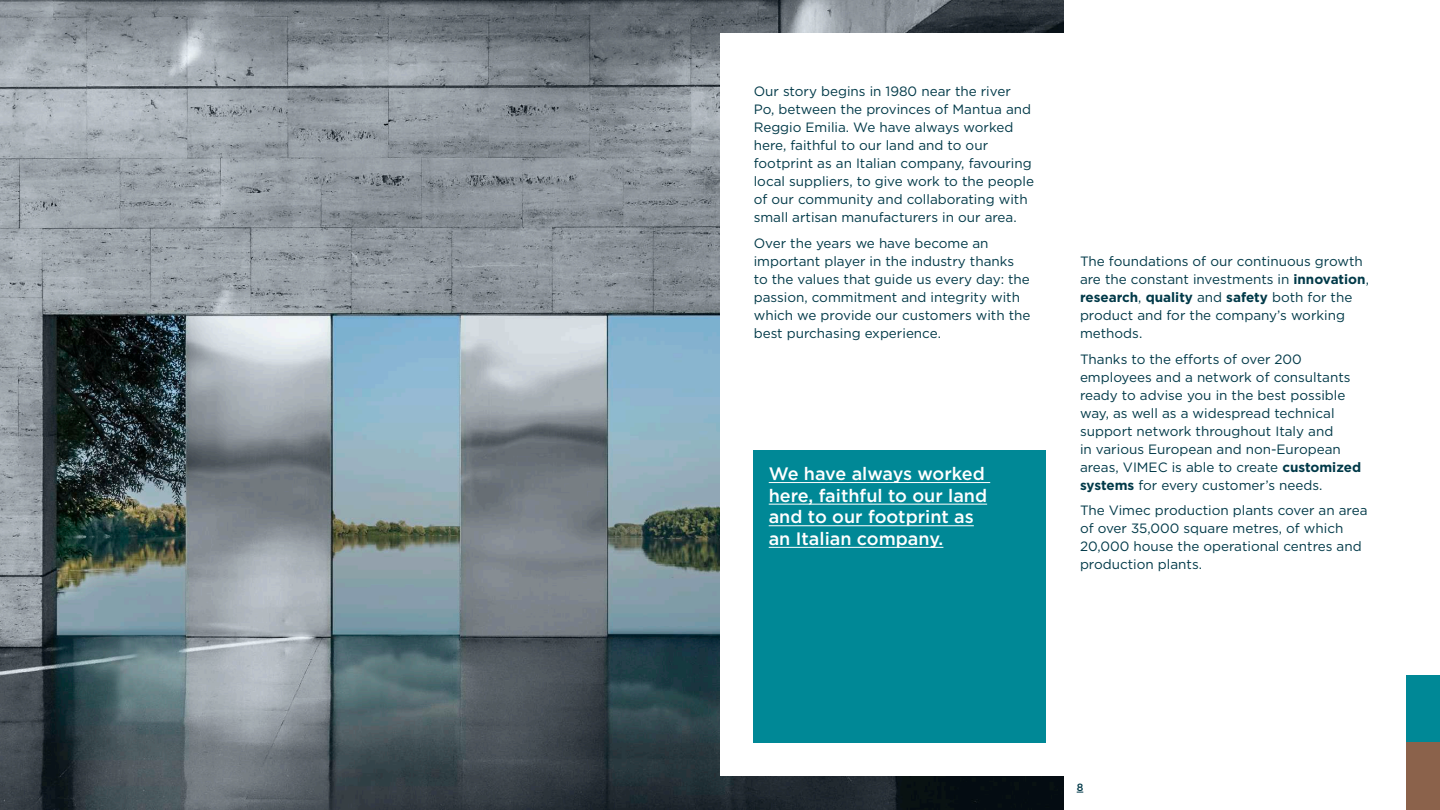
<style>
.page{position:relative;width:1440px;height:810px;background:#fff}
.page>*{position:absolute;margin:0;border:0;box-sizing:border-box;transform-origin:0 0}
.t1{font:500 18px/21.6px "Gotham HTF";color:#fff}
.t2{font:13.5px/18px "Gotham HTF";color:#003948}
.t3{font:500 10.5px "Gotham HTF";color:#003948}
.s1{font-weight:700}
</style>
<div class="page">
<img style="left:0;top:0;width:1063px;height:810px">
<div style="left:720px;top:34px;width:686px;height:742px;background:#fff"></div>
<div style="left:754px;top:450px;width:292px;height:292px;background:#008896"></div>
<hr style="left:769px;top:482px;width:221px;height:1px;background:#fff">
<hr style="left:769px;top:504px;width:218px;height:1px;background:#fff">
<hr style="left:769px;top:526px;width:205px;height:1px;background:#fff">
<hr style="left:769px;top:547px;width:174px;height:1px;background:#fff">
<div style="left:1406px;top:675px;width:34px;height:67px;background:#008896"></div>
<div style="left:1406px;top:742px;width:34px;height:68px;background:#8b624b"></div>
<p class="t2" style="left:754px;top:82px;width:282px">Our story begins in 1980 near the river Po, between the provinces of Mantua and Reggio Emilia. We have always worked here, faithful to our land and to our footprint as an Italian company, favouring local suppliers, to give work to the people of our community and collaborating with small artisan manufacturers in our area.</p>
<p class="t2" style="left:754px;top:234px;width:278px">Over the years we have become an important player in the industry thanks to the values that guide us every day: the passion, commitment and integrity with which we provide our customers with the best purchasing experience.</p>
<h1 class="t1" style="left:769px;top:463px;width:220px">We have always worked here, faithful to our land and to our footprint as an Italian company.</h1>
<p class="t2" style="left:1080px;top:252px;width:291px">The foundations of our continuous growth are the constant investments in <span class="s1">innovation</span>, <span class="s1">research</span>, <span class="s1">quality</span> and <span class="s1">safety</span> both for the product and for the company’s working methods.</p>
<p class="t2" style="left:1080px;top:350px;width:283px">Thanks to the efforts of over 200 employees and a network of consultants ready to advise you in the best possible way, as well as a widespread technical support network throughout Italy and<br>in various European and non-European areas, VIMEC is able to create <span class="s1">customized systems</span> for every customer’s needs.</p>
<p class="t2" style="left:1080px;top:501px;width:289px">The Vimec production plants cover an area of over 35,000 square metres, of which 20,000 house the operational centres and production plants.</p>
<p class="t3" style="left:1077px;top:781px;width:8px">8</p>
</div>
